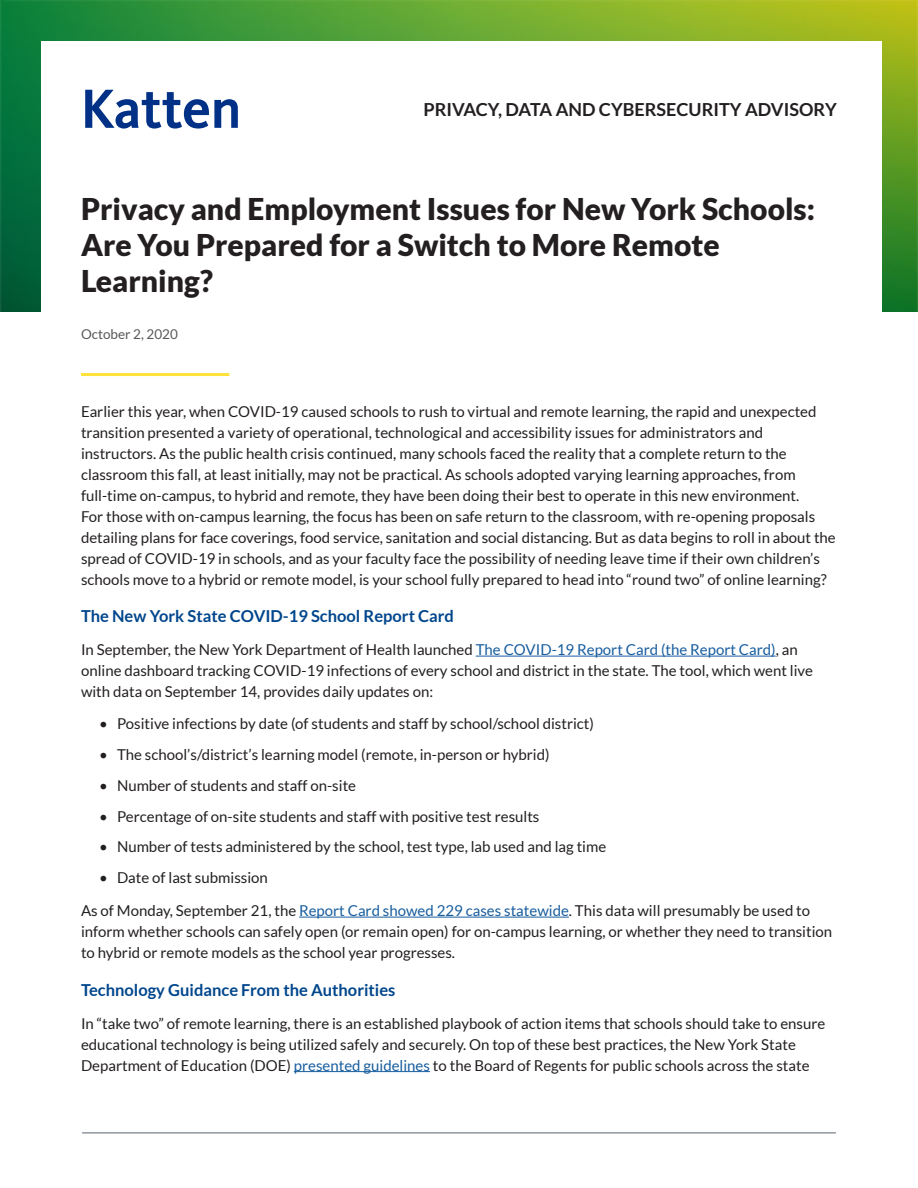
<style>
.page{position:relative;width:918px;height:1188px;background:#fff}
.page>*{position:absolute;margin:0;border:0;box-sizing:border-box;transform-origin:0 0}
.t1{font:900 30px/36px "Lato";color:#231f20}
.t2{font:700 18px "Lato";color:#231f20}
.SubHeads{font:700 16.5px "Lato";color:#01468c}
.t3{font:15px/21px "Lato";color:#231f20}
.Alpha{font:13.5px "Lato";color:#57585a}
.s1{color:#175d9e}
</style>
<div class="page">
<img style="left:0;top:0;width:918px;height:311px">
<div style="left:41px;top:41px;width:841px;height:328px;background:#fff"></div>
<svg style="left:85px;top:90px;width:153px;height:39px"></svg>
<hr style="left:81px;top:373px;width:149px;height:3px;background:#ffe23a">
<hr style="left:476px;top:656px;width:300px;height:1px;background:#175d9e">
<hr style="left:299px;top:917px;width:270px;height:1px;background:#175d9e">
<hr style="left:294px;top:1071px;width:136px;height:1px;background:#175d9e">
<hr style="left:82px;top:1132px;width:754px;height:2px;background:#91959d">
<p class="t2" style="left:423px;top:99px;width:415px">PRIVACY, DATA AND CYBERSECURITY ADVISORY</p>
<p class="t1" style="left:81px;top:191px;width:736px">Privacy and Employment Issues for New York Schools:<br>Are You Prepared for a Switch to More Remote<br>Learning?</p>
<p class="Alpha" style="left:81px;top:326px;width:98px">October 2, 2020</p>
<p class="t3" style="left:81px;top:401px;width:756px">Earlier this year, when COVID-19 caused schools to rush to virtual and remote learning, the rapid and unexpected transition presented a variety of operational, technological and accessibility issues for administrators and instructors. As the public health crisis continued, many schools faced the reality that a complete return to the classroom this fall, at least initially, may not be practical. As schools adopted varying learning approaches, from full-time on-campus, to hybrid and remote, they have been doing their best to operate in this new environment.<br>For those with on-campus learning, the focus has been on safe return to the classroom, with re-opening proposals detailing plans for face coverings, food service, sanitation and social distancing. But as data begins to roll in about the spread of COVID-19 in schools, and as your faculty face the possibility of needing leave time if their own children’s schools move to a hybrid or remote model, is your school fully prepared to head into “round two” of online learning?</p>
<p class="SubHeads" style="left:81px;top:607px;width:375px">The New York State COVID-19 School Report Card</p>
<p class="t3" style="left:81px;top:639px;width:733px">In September, the New York Department of Health launched <span class="s1">The COVID-19 Report Card (the Report Card)</span>, an online dashboard tracking COVID-19 infections of every school and district in the state. The tool, which went live with data on September 14, provides daily updates on:</p>
<p class="t3" style="left:99px;top:713px;width:497px">• Positive infections by date (of students and staff by school/school district)</p>
<p class="t3" style="left:99px;top:744px;width:452px">• The school’s/district’s learning model (remote, in-person or hybrid)</p>
<p class="t3" style="left:99px;top:775px;width:259px">• Number of students and staff on-site</p>
<p class="t3" style="left:99px;top:806px;width:442px">• Percentage of on-site students and staff with positive test results</p>
<p class="t3" style="left:99px;top:836px;width:509px">• Number of tests administered by the school, test type, lab used and lag time</p>
<p class="t3" style="left:99px;top:867px;width:170px">• Date of last submission</p>
<p class="t3" style="left:81px;top:900px;width:753px">As of Monday, September 21, the <span class="s1">Report Card showed 229 cases statewide</span>. This data will presumably be used to inform whether schools can safely open (or remain open) for on-campus learning, or whether they need to transition to hybrid or remote models as the school year progresses.</p>
<p class="SubHeads" style="left:81px;top:980px;width:316px">Technology Guidance From the Authorities</p>
<p class="t3" style="left:81px;top:1013px;width:746px">In “take two” of remote learning, there is an established playbook of action items that schools should take to ensure educational technology is being utilized safely and securely. On top of these best practices, the New York State<br>Department of Education (DOE) <span class="s1">presented guidelines</span> to the Board of Regents for public schools across the state</p>
</div>
